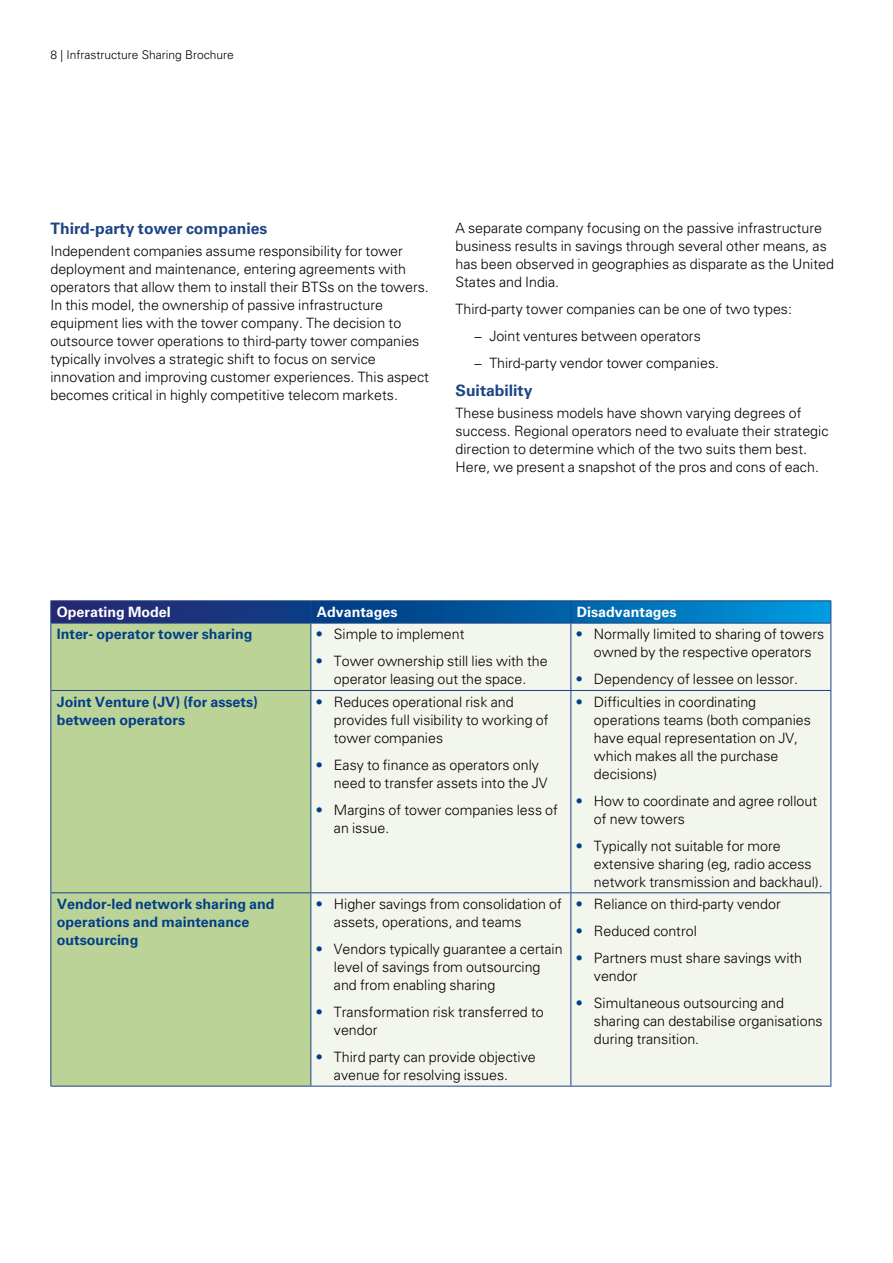
<style>
.page{position:relative;width:893px;height:1263px;background:#fff}
.page>*{position:absolute;margin:0;border:0;box-sizing:border-box;transform-origin:0 0}
.t1{font:700 15.75px "Univers LT Std";color:#1e4484}
.t2{font:300 14.25px/18px "Univers LT Std";color:#000}
.t3{font:700 14.25px/18px "Univers LT Std";color:#023f87}
.t4{font:700 14.25px "Univers LT Std";color:#fff}
.t5{font:300 12px "Univers LT Std";color:#000}
.s1{font-weight:700;color:#023f87}
</style>
<div class="page">
<div style="left:51px;top:624px;width:259px;height:462px;background:#bcd398"></div>
<div style="left:311px;top:624px;width:519px;height:462px;background:#f3f6ec"></div>
<hr style="left:50px;top:600px;width:261px;height:1px;background:#1e4484">
<hr style="left:311px;top:600px;width:260px;height:1px;background:#1e4484">
<hr style="left:571px;top:600px;width:260px;height:1px;background:#1e4484">
<svg style="left:50px;top:601px;width:781px;height:22px;background:#0a549b"></svg>
<hr style="left:50px;top:623px;width:261px;height:1px;background:#1e4484">
<hr style="left:50px;top:623px;width:1px;height:67px;background:#1e4484">
<hr style="left:311px;top:623px;width:260px;height:1px;background:#1e4484">
<hr style="left:310px;top:623px;width:1px;height:67px;background:#1e4484">
<hr style="left:571px;top:623px;width:260px;height:1px;background:#1e4484">
<hr style="left:570px;top:623px;width:1px;height:67px;background:#1e4484">
<hr style="left:830px;top:623px;width:1px;height:67px;background:#1e4484">
<hr style="left:50px;top:690px;width:261px;height:1px;background:#1e4484">
<hr style="left:50px;top:691px;width:1px;height:201px;background:#1e4484">
<hr style="left:311px;top:690px;width:260px;height:1px;background:#1e4484">
<hr style="left:310px;top:691px;width:1px;height:201px;background:#1e4484">
<hr style="left:571px;top:690px;width:260px;height:1px;background:#1e4484">
<hr style="left:570px;top:691px;width:1px;height:201px;background:#1e4484">
<hr style="left:830px;top:691px;width:1px;height:201px;background:#1e4484">
<hr style="left:50px;top:892px;width:261px;height:1px;background:#1e4484">
<hr style="left:50px;top:893px;width:1px;height:193px;background:#1e4484">
<hr style="left:311px;top:892px;width:260px;height:1px;background:#1e4484">
<hr style="left:310px;top:893px;width:1px;height:193px;background:#1e4484">
<hr style="left:571px;top:892px;width:260px;height:1px;background:#1e4484">
<hr style="left:570px;top:893px;width:1px;height:193px;background:#1e4484">
<hr style="left:830px;top:893px;width:1px;height:193px;background:#1e4484">
<hr style="left:50px;top:1086px;width:261px;height:1px;background:#1e4484">
<hr style="left:311px;top:1086px;width:260px;height:1px;background:#1e4484">
<hr style="left:571px;top:1086px;width:260px;height:1px;background:#1e4484">
<p class="t5" style="left:50px;top:48px;width:185px">8 | Infrastructure Sharing Brochure</p>
<p class="t1" style="left:50px;top:219px;width:219px">Third-party tower companies</p>
<p class="t2" style="left:50px;top:242px;width:380px">Independent companies assume responsibility for tower deployment and maintenance, entering agreements with operators that allow them to install their BTSs on the towers.<br>In this model, the ownership of passive infrastructure equipment lies with the tower company. The decision to outsource tower operations to third-party tower companies typically involves a strategic shift to focus on service innovation and improving customer experiences. This aspect becomes critical in highly competitive telecom markets.</p>
<p class="t2" style="left:455px;top:219px;width:380px">A separate company focusing on the passive infrastructure business results in savings through several other means, as has been observed in geographies as disparate as the United States and India.</p>
<p class="t2" style="left:473px;top:295px;width:320px;line-height:27px;text-indent:-18px">Third-party tower companies can be one of two types: − Joint ventures between operators<br>− Third-party vendor tower companies.</p>
<p class="t1" style="left:455px;top:381px;width:79px">Suitability</p>
<p class="t2" style="left:455px;top:404px;width:374px">These business models have shown varying degrees of success. Regional operators need to evaluate their strategic direction to determine which of the two suits them best.<br>Here, we present a snapshot of the pros and cons of each.</p>
<p class="t4" style="left:57px;top:604px;width:116px">Operating Model</p>
<p class="t4" style="left:317px;top:604px;width:82px">Advantages</p>
<p class="t4" style="left:577px;top:604px;width:101px">Disadvantages</p>
<p class="t3" style="left:57px;top:625px;width:197px">Inter- operator tower sharing</p>
<p class="t2" style="left:317px;top:625px;width:149px"><span class="s1">•</span> Simple to implement</p>
<p class="t2" style="left:317px;top:652px;width:232px;text-align:center"><span class="s1">•</span> Tower ownership still lies with the operator leasing out the space.</p>
<p class="t2" style="left:577px;top:625px;width:249px;text-align:center"><span class="s1">•</span> Normally limited to sharing of towers owned by the respective operators</p>
<p class="t2" style="left:577px;top:670px;width:223px"><span class="s1">•</span> Dependency of lessee on lessor.</p>
<p class="t3" style="left:57px;top:693px;width:203px">Joint Venture (JV) (for assets) between operators</p>
<p class="t2" style="left:334px;top:693px;width:216px;text-indent:-17px"><span class="s1">•</span> Reduces operational risk and provides full visibility to working of tower companies</p>
<p class="t2" style="left:334px;top:756px;width:215px;text-indent:-17px"><span class="s1">•</span> Easy to finance as operators only need to transfer assets into the JV</p>
<p class="t2" style="left:334px;top:801px;width:226px;text-indent:-17px"><span class="s1">•</span> Margins of tower companies less of an issue.</p>
<p class="t3" style="left:57px;top:895px;width:219px">Vendor-led network sharing and operations and maintenance outsourcing</p>
<p class="t2" style="left:334px;top:895px;width:230px;text-indent:-17px"><span class="s1">•</span> Higher savings from consolidation of assets, operations, and teams</p>
<p class="t2" style="left:334px;top:940px;width:230px;text-indent:-17px"><span class="s1">•</span> Vendors typically guarantee a certain level of savings from outsourcing and from enabling sharing</p>
<p class="t2" style="left:334px;top:1003px;width:211px;text-indent:-17px"><span class="s1">•</span> Transformation risk transferred to vendor</p>
<p class="t2" style="left:334px;top:1048px;width:203px;text-indent:-17px"><span class="s1">•</span> Third party can provide objective avenue for resolving issues.</p>
<p class="t2" style="left:594px;top:693px;width:218px;text-indent:-17px"><span class="s1">•</span> Difficulties in coordinating operations teams (both companies have equal representation on JV, which makes all the purchase decisions)</p>
<p class="t2" style="left:594px;top:792px;width:225px;text-indent:-17px"><span class="s1">•</span> How to coordinate and agree rollout of new towers</p>
<p class="t2" style="left:594px;top:837px;width:230px;text-indent:-17px"><span class="s1">•</span> Typically not suitable for more extensive sharing (eg, radio access network transmission and backhaul).</p>
<p class="t2" style="left:577px;top:895px;width:205px"><span class="s1">•</span> Reliance on third-party vendor</p>
<p class="t2" style="left:577px;top:922px;width:121px"><span class="s1">•</span> Reduced control</p>
<p class="t2" style="left:594px;top:949px;width:210px;text-indent:-17px"><span class="s1">•</span> Partners must share savings with vendor</p>
<p class="t2" style="left:594px;top:994px;width:230px;text-indent:-17px"><span class="s1">•</span> Simultaneous outsourcing and sharing can destabilise organisations during transition.</p>
</div>
